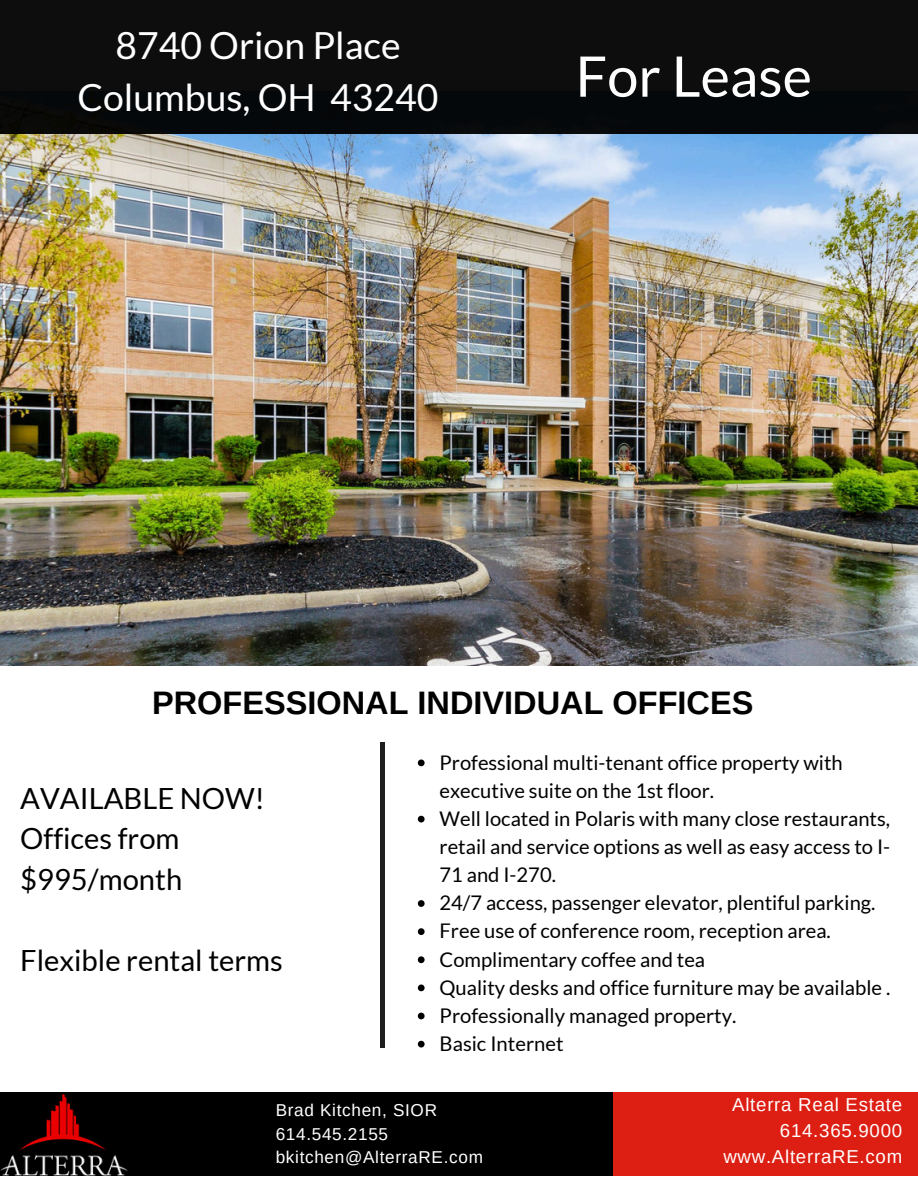
<style>
.page{position:relative;width:918px;height:1188px;background:#fff}
.page>*{position:absolute;margin:0;border:0;box-sizing:border-box;transform-origin:0 0}
.t1{font:55.95px "Lato";color:#fff}
.t2{font:37.35px/51.8px "Lato";color:#fff;text-align:center}
.t3{font:700 32.55px "Arimo";color:#000}
.t4{font:29.1px/40.5px "Lato";color:#000}
.t5{font:20.25px "Lato";color:#000}
.t6{font:20.1px/28.2px "Lato";color:#000}
.t7{font:18.75px/25.8px "Arimo";letter-spacing:.04em;color:#fff;text-align:right}
.t8{font:17.1px "Arimo";letter-spacing:.04em;color:#fff}
</style>
<div class="page">
<img style="left:0;top:133px;width:918px;height:533px">
<div style="left:0;top:0;width:918px;height:133px;background:#0d0d0d"></div>
<div style="left:0;top:1092px;width:615px;height:83px;background:#000"></div>
<div style="left:614px;top:1092px;width:304px;height:83px;background:#dd1f13"></div>
<div style="left:380px;top:742px;width:5px;height:305px;background:#1e1e1e"></div>
<img style="left:1px;top:1094px;width:127px;height:81px">
<svg style="left:418px;top:760px;width:7px;height:6px"></svg>
<svg style="left:418px;top:816px;width:7px;height:7px"></svg>
<svg style="left:418px;top:900px;width:7px;height:7px"></svg>
<svg style="left:418px;top:928px;width:7px;height:7px"></svg>
<svg style="left:418px;top:956px;width:7px;height:7px"></svg>
<svg style="left:418px;top:985px;width:7px;height:6px"></svg>
<svg style="left:418px;top:1013px;width:7px;height:6px"></svg>
<svg style="left:418px;top:1041px;width:7px;height:7px"></svg>
<p class="t2" style="left:78px;top:19px;width:362px">8740 Orion Place<br>Columbus, OH 43240</p>
<p class="t1" style="left:576px;top:41px;width:238px">For Lease</p>
<h1 class="t3" style="left:152px;top:685px;width:603px">PROFESSIONAL INDIVIDUAL OFFICES</h1>
<h3 class="t4" style="left:20px;top:777px;width:246px">AVAILABLE NOW!<br>Offices from $995/month</h3>
<h4 class="t4" style="left:20px;top:939px;width:264px">Flexible rental terms</h4>
<h4 class="t6" style="left:440px;top:748px;width:405px">Professional multi-tenant office property with executive suite on the 1st floor.</h4>
<p class="t6" style="left:440px;top:804px;width:452px;text-align:justify">Well located in Polaris with many close restaurants, retail and service options as well as easy access to I-71 and I-270.</p>
<p class="t6" style="left:440px;top:888px;width:437px">24/7 access, passenger elevator, plentiful parking.</p>
<p class="t6" style="left:440px;top:917px;width:393px">Free use of conference room, reception area.</p>
<p class="t6" style="left:440px;top:945px;width:267px">Complimentary coffee and tea</p>
<p class="t6" style="left:440px;top:973px;width:452px">Quality desks and office furniture may be available .</p>
<p class="t5" style="left:440px;top:1003px;width:298px">Professionally managed property.</p>
<p class="t5" style="left:440px;top:1031px;width:125px">Basic Internet</p>
<p class="t8" style="left:276px;top:1101px;width:163px">Brad Kitchen, SIOR</p>
<p class="t8" style="left:276px;top:1124px;width:114px">614.545.2155</p>
<p class="t8" style="left:276px;top:1148px;width:209px">bkitchen@AlterraRE.com</p>
<p class="t7" style="left:723px;top:1092px;width:180px">Alterra Real Estate<br>614.365.9000 www.AlterraRE.com</p>
</div>
